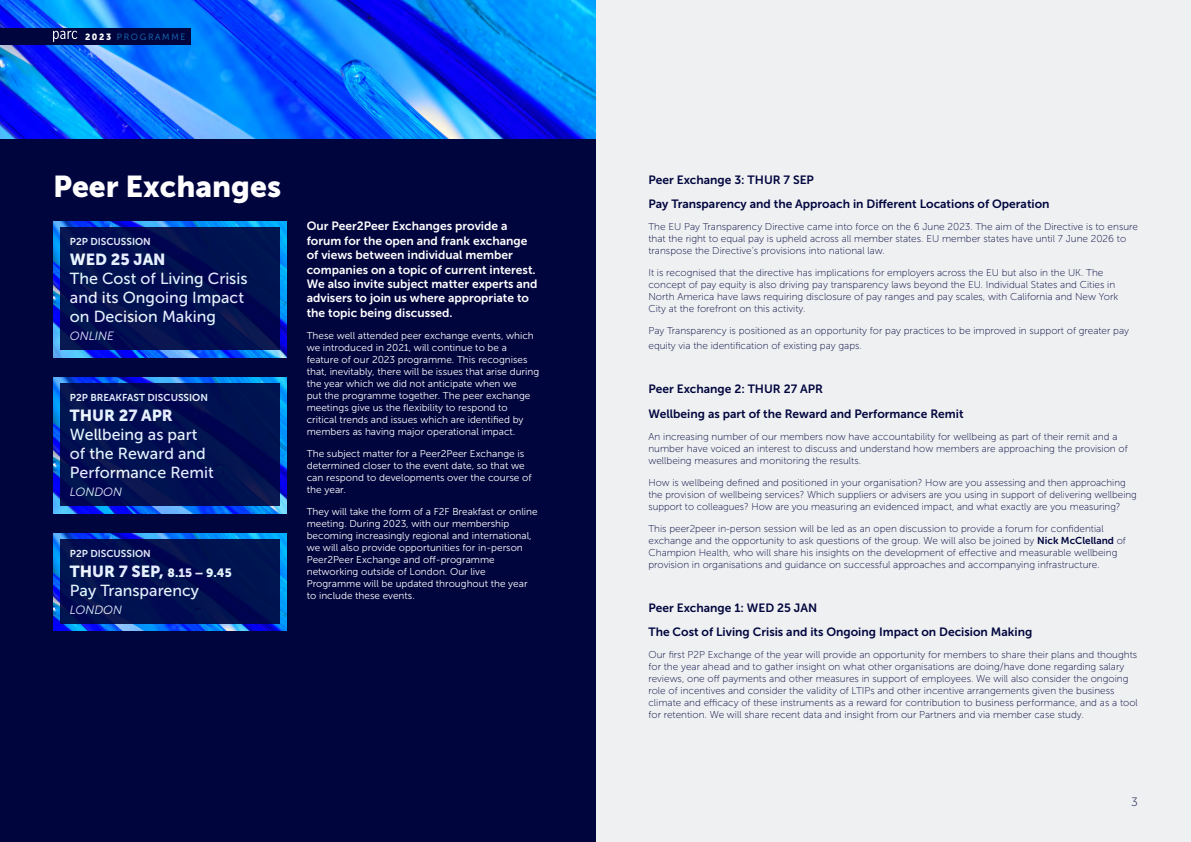
<style>
.page{position:relative;width:1191px;height:842px;background:#fff}
.page>*{position:absolute;margin:0;border:0;box-sizing:border-box;transform-origin:0 0}
.t1{font:30px "Museo Sans 900";color:#fff}
.t2{font:16px/19px "Museo Sans 500";color:#fff}
.t3{font:16px "Museo Sans 900";color:#fff}
.t4{font:12px/24.4px "Museo Sans 700";color:#00053e}
.t5{font:12px/14.4px "Museo Sans 700";color:#fff}
.t6{font:italic 12px "Museo Sans 300";color:#fff}
.t7{font:12px "Museo Sans 100";color:#00053e}
.t8{font:10px/12px "Museo Sans 100";color:#00053e}
.t9{font:10px/12px "Museo Sans 300";color:#fff}
.t10{font:10px "Museo Sans 700";color:#fff}
.t11{font:9px "Museo Sans 300";letter-spacing:.19em;color:#1c75bc}
.s1{font-family:"Museo Sans 900";color:#fff}
.s2{font-size:12px}
.s3{font-family:"Museo Sans 700"}
</style>
<div class="page">
<div style="left:595px;top:0;width:596px;height:842px;background:#eff0f1"></div>
<img style="left:0;top:0;width:595px;height:140px">
<div style="left:0;top:28px;width:191px;height:17px;background:#00053e"></div>
<svg style="left:53px;top:31px;width:24px;height:11px"></svg>
<div style="left:0;top:140px;width:595px;height:702px;background:#00053e"></div>
<img style="left:53px;top:377px;width:234px;height:136px">
<div style="left:60px;top:383px;width:220px;height:123px;background:linear-gradient(to right,#020f51,#010f50)"></div>
<img style="left:53px;top:533px;width:234px;height:98px">
<div style="left:60px;top:539px;width:220px;height:85px;background:linear-gradient(to right,#020f51,#001050)"></div>
<img style="left:53px;top:221px;width:234px;height:136px">
<div style="left:60px;top:227px;width:220px;height:123px;background:linear-gradient(to right,#020e51,#011050)"></div>
<p class="t11" style="left:85px;top:32px;width:102px"><span class="s1">2023</span> PROGRAMME</p>
<h1 class="t1" style="left:53px;top:170px;width:230px">Peer Exchanges</h1>
<p class="t10" style="left:70px;top:236px;width:82px">P2P DISCUSSION</p>
<h2 class="t3" style="left:70px;top:250px;width:97px">WED 25 JAN</h2>
<h2 class="t2" style="left:70px;top:269px;width:179px">The Cost of Living Crisis and its Ongoing Impact on Decision Making</h2>
<p class="t6" style="left:70px;top:330px;width:46px">ONLINE</p>
<p class="t10" style="left:70px;top:392px;width:139px">P2P BREAKFAST DISCUSSION</p>
<h2 class="t3" style="left:70px;top:406px;width:104px">THUR 27 APR</h2>
<h2 class="t2" style="left:70px;top:425px;width:145px">Wellbeing as part of the Reward and<br>Performance Remit</h2>
<p class="t6" style="left:70px;top:485px;width:54px">LONDON</p>
<p class="t10" style="left:70px;top:547px;width:82px">P2P DISCUSSION</p>
<h2 class="t3" style="left:70px;top:562px;width:163px">THUR 7 SEP, <span class="s2">8.15 – 9.45</span></h2>
<h2 class="t2" style="left:70px;top:581px;width:131px">Pay Transparency</h2>
<p class="t6" style="left:70px;top:603px;width:54px">LONDON</p>
<p class="t5" style="left:307px;top:219px;width:232px">Our Peer2Peer Exchanges provide a forum for the open and frank exchange of views between individual member companies on a topic of current interest.<br>We also invite subject matter experts and advisers to join us where appropriate to the topic being discussed.</p>
<p class="t9" style="left:307px;top:329px;width:234px">These well attended peer exchange events, which we introduced in 2021, will continue to be a feature of our 2023 programme. This recognises that, inevitably, there will be issues that arise during the year which we did not anticipate when we<br>put the programme together. The peer exchange meetings give us the flexibility to respond to critical trends and issues which are identified by members as having major operational impact.</p>
<p class="t9" style="left:307px;top:447px;width:226px">The subject matter for a Peer2Peer Exchange is determined closer to the event date, so that we can respond to developments over the course of the year.</p>
<p class="t9" style="left:307px;top:505px;width:232px">They will take the form of a F2F Breakfast or online meeting. During 2023, with our membership becoming increasingly regional and international, we will also provide opportunities for in-person Peer2Peer Exchange and off-programme networking outside of London. Our live Programme will be updated throughout the year to include these events.</p>
<p class="t4" style="left:648px;top:168px;width:402px">Peer Exchange 3: THUR 7 SEP<br>Pay Transparency and the Approach in Different Locations of Operation</p>
<p class="t8" style="left:648px;top:221px;width:491px">The EU Pay Transparency Directive came into force on the 6 June 2023. The aim of the Directive is to ensure that the right to equal pay is upheld across all member states. EU member states have until 7 June 2026 to transpose the Directive’s provisions into national law.</p>
<p class="t8" style="left:648px;top:267px;width:471px">It is recognised that the directive has implications for employers across the EU but also in the UK. The concept of pay equity is also driving pay transparency laws beyond the EU. Individual States and Cities in North America have laws requiring disclosure of pay ranges and pay scales, with California and New York City at the forefront on this activity.</p>
<p class="t8" style="left:648px;top:324px;width:482px;line-height:14.4px">Pay Transparency is positioned as an opportunity for pay practices to be improved in support of greater pay equity via the identification of existing pay gaps.</p>
<p class="t4" style="left:648px;top:377px;width:317px">Peer Exchange 2: THUR 27 APR<br>Wellbeing as part of the Reward and Performance Remit</p>
<p class="t8" style="left:648px;top:430px;width:481px">An increasing number of our members now have accountability for wellbeing as part of their remit and a number have voiced an interest to discuss and understand how members are approaching the provision of wellbeing measures and monitoring the results.</p>
<p class="t8" style="left:648px;top:476px;width:490px">How is wellbeing defined and positioned in your organisation? How are you assessing and then approaching the provision of wellbeing services? Which suppliers or advisers are you using in support of delivering wellbeing support to colleagues? How are you measuring an evidenced impact, and what exactly are you measuring?</p>
<p class="t8" style="left:648px;top:522px;width:479px">This peer2peer in-person session will be led as an open discussion to provide a forum for confidential exchange and the opportunity to ask questions of the group. We will also be joined by <span class="s3">Nick McClelland</span> of Champion Health, who will share his insights on the development of effective and measurable wellbeing provision in organisations and guidance on successful approaches and accompanying infrastructure.</p>
<p class="t4" style="left:648px;top:596px;width:385px">Peer Exchange 1: WED 25 JAN<br>The Cost of Living Crisis and its Ongoing Impact on Decision Making</p>
<p class="t8" style="left:648px;top:649px;width:491px">Our first P2P Exchange of the year will provide an opportunity for members to share their plans and thoughts for the year ahead and to gather insight on what other organisations are doing/have done regarding salary reviews, one off payments and other measures in support of employees. We will also consider the ongoing role of incentives and consider the validity of LTIPs and other incentive arrangements given the business climate and efficacy of these instruments as a reward for contribution to business performance, and as a tool for retention. We will share recent data and insight from our Partners and via member case study.</p>
<p class="t7" style="left:1131px;top:795px;width:8px">3</p>
</div>
